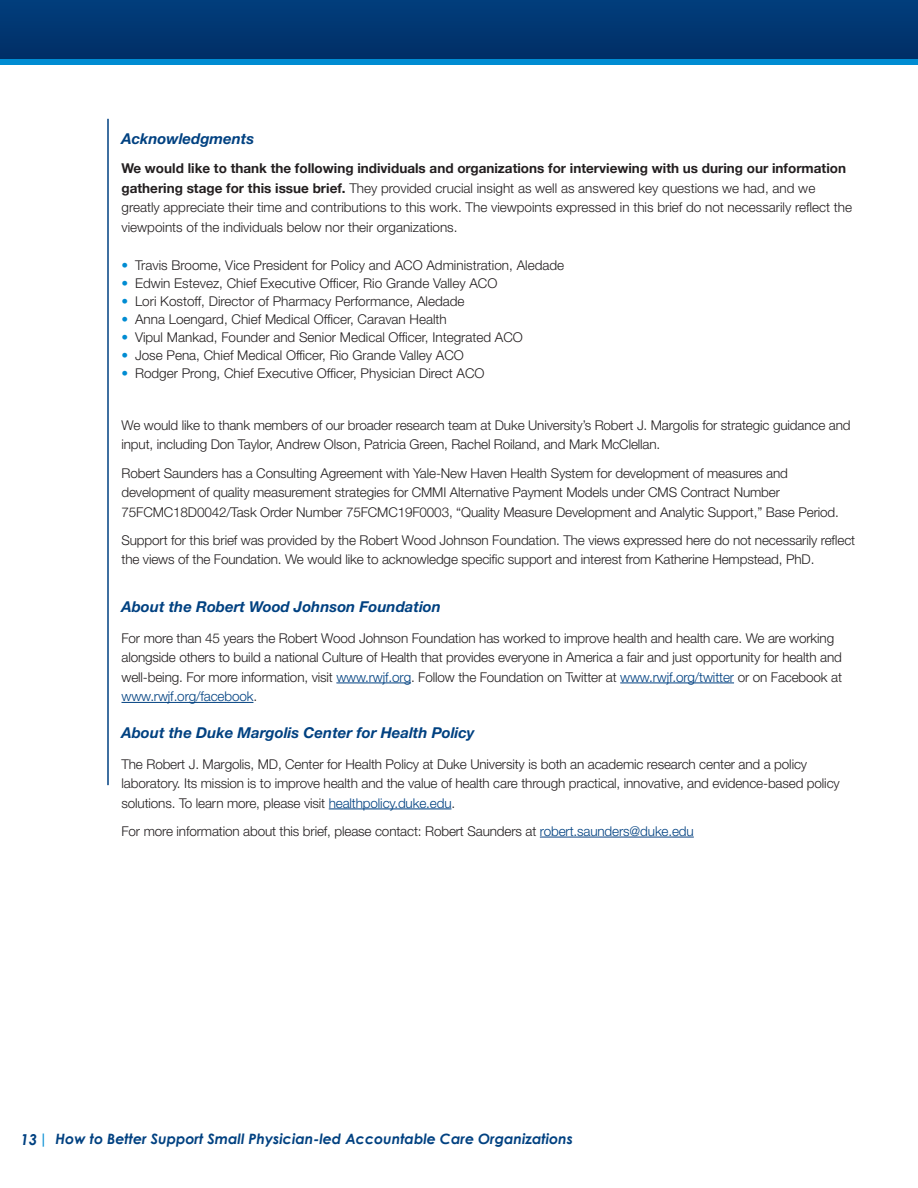
<style>
.page{position:relative;width:918px;height:1188px;background:#fff}
.page>*{position:absolute;margin:0;border:0;box-sizing:border-box;transform-origin:0 0}
.Body_Header{font:italic 700 15px "Helvetica Neue LT Std";color:#014181}
.t1{font:italic 700 14.25px "Century Gothic";color:#014181}
.Arrow_Bullets__Right{font:300 13.5px/19.5px "Helvetica Neue LT Std";letter-spacing:-.01em;color:#231f20}
.acknowledgments{font:300 13.5px/19.5px "Helvetica Neue LT Std";color:#231f20}
.s1{font-family:"Helvetica Neue";font-weight:700}
.s2{color:#008cd2}
.s3{color:#014181}
.s4{font-size:15px}
</style>
<div class="page">
<div style="left:0;top:58px;width:918px;height:7px;background:#008cd2"></div>
<div style="left:0;top:0;width:918px;height:58px;background:#013671"></div>
<hr style="left:107px;top:119px;width:2px;height:666px;background:#014181">
<hr style="left:336px;top:683px;width:75px;height:1px;background:#014181">
<hr style="left:620px;top:683px;width:114px;height:1px;background:#014181">
<hr style="left:122px;top:702px;width:131px;height:1px;background:#014181">
<hr style="left:329px;top:809px;width:122px;height:1px;background:#014181">
<hr style="left:540px;top:837px;width:154px;height:1px;background:#0f4583">
<p class="Body_Header" style="left:122px;top:129px;width:134px">Acknowledgments</p>
<p class="acknowledgments" style="left:122px;top:158px;width:732px"><span class="s1">We would like to thank the following individuals and organizations for interviewing with us during our information gathering stage for this issue brief.</span> They provided crucial insight as well as answered key questions we had, and we greatly appreciate their time and contributions to this work. The viewpoints expressed in this brief do not necessarily reflect the viewpoints of the individuals below nor their organizations.</p>
<p class="acknowledgments" style="left:122px;top:255px;width:444px"><span class="s2">•</span> Travis Broome, Vice President for Policy and ACO Administration, Aledade</p>
<p class="acknowledgments" style="left:122px;top:273px;width:377px"><span class="s2">•</span> Edwin Estevez, Chief Executive Officer, Rio Grande Valley ACO</p>
<p class="acknowledgments" style="left:122px;top:291px;width:345px"><span class="s2">•</span> Lori Kostoff, Director of Pharmacy Performance, Aledade</p>
<p class="acknowledgments" style="left:122px;top:309px;width:327px"><span class="s2">•</span> Anna Loengard, Chief Medical Officer, Caravan Health</p>
<p class="acknowledgments" style="left:122px;top:327px;width:403px"><span class="s2">•</span> Vipul Mankad, Founder and Senior Medical Officer, Integrated ACO</p>
<p class="acknowledgments" style="left:122px;top:345px;width:344px"><span class="s2">•</span> Jose Pena, Chief Medical Officer, Rio Grande Valley ACO</p>
<p class="acknowledgments" style="left:122px;top:363px;width:365px"><span class="s2">•</span> Rodger Prong, Chief Executive Officer, Physician Direct ACO</p>
<p class="Arrow_Bullets__Right" style="left:122px;top:415px;width:731px">We would like to thank members of our broader research team at Duke University’s Robert J. Margolis for strategic guidance and input, including Don Taylor, Andrew Olson, Patricia Green, Rachel Roiland, and Mark McClellan.</p>
<p class="Arrow_Bullets__Right" style="left:122px;top:463px;width:719px">Robert Saunders has a Consulting Agreement with Yale-New Haven Health System for development of measures and development of quality measurement strategies for CMMI Alternative Payment Models under CMS Contract Number<br>75FCMC18D0042/Task Order Number 75FCMC19F0003, “Quality Measure Development and Analytic Support,” Base Period.</p>
<p class="Arrow_Bullets__Right" style="left:122px;top:530px;width:735px">Support for this brief was provided by the Robert Wood Johnson Foundation. The views expressed here do not necessarily reflect the views of the Foundation. We would like to acknowledge specific support and interest from Katherine Hempstead, PhD.</p>
<p class="Body_Header" style="left:122px;top:597px;width:321px">About the Robert Wood Johnson Foundation</p>
<p class="Arrow_Bullets__Right" style="left:122px;top:628px;width:722px">For more than 45 years the Robert Wood Johnson Foundation has worked to improve health and health care. We are working alongside others to build a national Culture of Health that provides everyone in America a fair and just opportunity for health and well-being. For more information, visit <span class="s3">www.rwjf.org</span>. Follow the Foundation on Twitter at <span class="s3">www.rwjf.org/twitter</span> or on Facebook at <span class="s3">www.rwjf.org/facebook</span>.</p>
<p class="Body_Header" style="left:122px;top:723px;width:355px">About the Duke Margolis Center for Health Policy</p>
<p class="Arrow_Bullets__Right" style="left:122px;top:754px;width:720px">The Robert J. Margolis, MD, Center for Health Policy at Duke University is both an academic research center and a policy laboratory. Its mission is to improve health and the value of health care through practical, innovative, and evidence-based policy solutions. To learn more, please visit <span class="s3">healthpolicy.duke.edu</span>.</p>
<p class="Arrow_Bullets__Right" style="left:122px;top:821px;width:574px">For more information about this brief, please contact: Robert Saunders at <span class="s3">robert.saunders@duke.edu</span></p>
<p class="t1" style="left:21px;top:1130px;width:554px"><span class="s4">13</span> <span class="s2">|</span> How to Better Support Small Physician-led Accountable Care Organizations</p>
</div>
